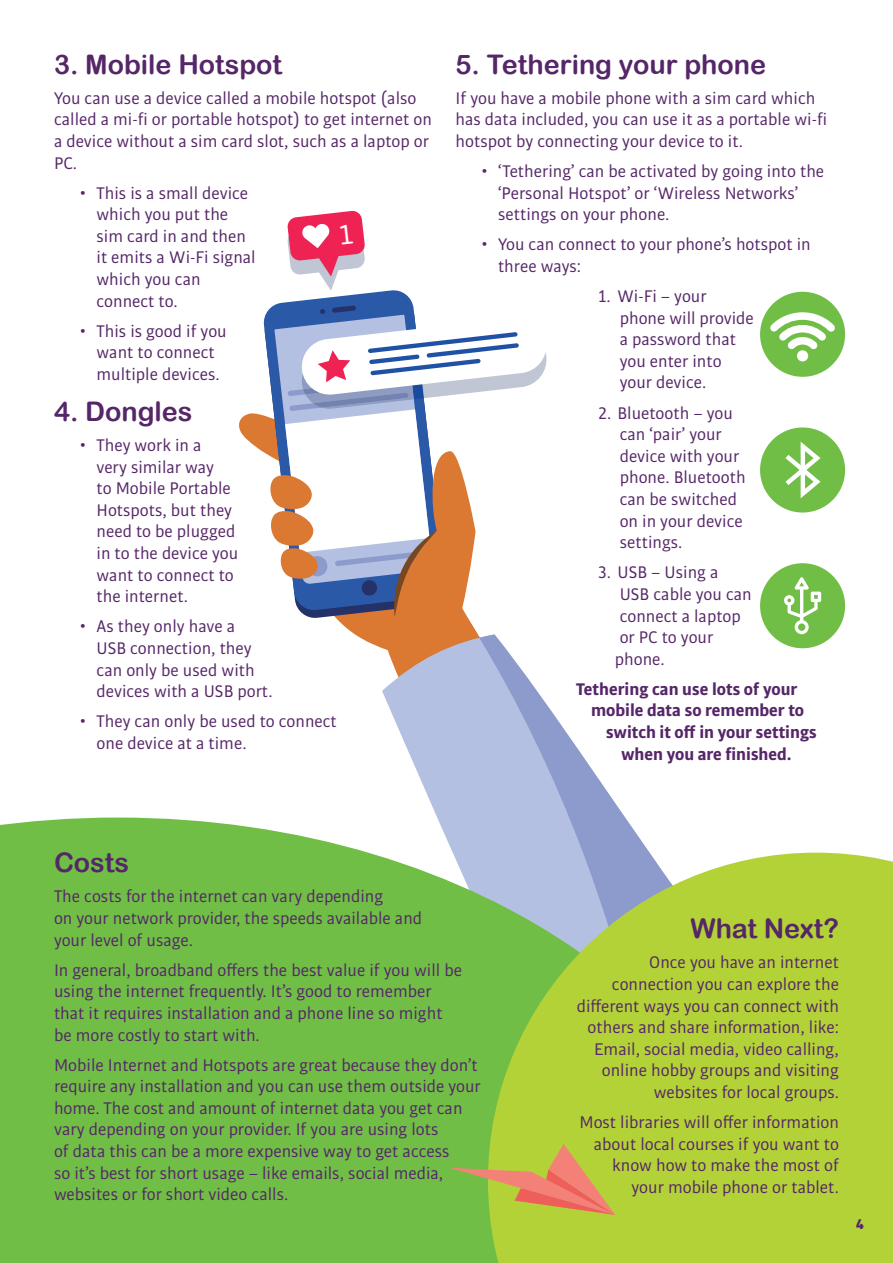
<style>
.page{position:relative;width:893px;height:1263px;background:#fff}
.page>*{position:absolute;margin:0;border:0;box-sizing:border-box;transform-origin:0 0}
.t1{font:27px "Arial Rounded MT Bold";color:#552668}
.t2{font:18px/21.6px "Bulo";color:#552668}
.t3{font:700 18px "Bulo";color:#552668}
.t4{font:900 15px "Bulo";color:#552668}
</style>
<div class="page">
<svg style="left:275px;top:290px;width:138px;height:15px;fill:#2a59a8"></svg>
<svg style="left:382px;top:650px;width:97px;height:167px;fill:#b4c0e1"></svg>
<svg style="left:479px;top:650px;width:146px;height:167px"></svg>
<svg style="left:239px;top:305px;width:308px;height:345px"></svg>
<svg style="left:0;top:817px;width:650px;height:446px;background:#77c052"></svg>
<svg style="left:488px;top:853px;width:405px;height:410px;background:#afcf47"></svg>
<svg style="left:449px;top:1144px;width:166px;height:71px;background:#b8af4d"></svg>
<div style="left:760px;top:427px;width:85px;height:85px;background:#70be46;border-radius:50%"></div>
<svg style="left:785px;top:442px;width:35px;height:56px"></svg>
<div style="left:760px;top:563px;width:85px;height:85px;background:#70be46;border-radius:50%"></div>
<svg style="left:784px;top:577px;width:37px;height:57px"></svg>
<div style="left:760px;top:292px;width:85px;height:85px;background:#70be46;border-radius:50%"></div>
<div style="left:797px;top:350px;width:11px;height:11px;background:#fff;border-radius:50%"></div>
<svg style="left:770px;top:312px;width:65px;height:37px"></svg>
<svg style="left:287px;top:210px;width:78px;height:81px"></svg>
<h1 class="t1" style="left:54px;top:48px;width:230px">3. Mobile Hotspot</h1>
<p class="t2" style="left:54px;top:87px;width:379px">You can use a device called a mobile hotspot (also called a mi-fi or portable hotspot) to get internet on a device without a sim card slot, such as a laptop or PC.</p>
<p class="t2" style="left:97px;top:182px;width:161px;text-indent:-17px">• This is a small device which you put the sim card in and then it emits a Wi-Fi signal which you can connect to.</p>
<p class="t2" style="left:80px;top:320px;width:149px;text-align:center">• This is good if you want to connect multiple devices.</p>
<h1 class="t1" style="left:54px;top:395px;width:140px">4. Dongles</h1>
<p class="t2" style="left:97px;top:434px;width:143px;text-indent:-17px">• They work in a<br>very similar way<br>to Mobile Portable<br>Hotspots, but they need to be plugged in to the device you want to connect to the internet.</p>
<p class="t2" style="left:97px;top:615px;width:178px;text-indent:-17px">• As they only have a<br>USB connection, they can only be used with devices with a USB port.</p>
<p class="t2" style="left:97px;top:710px;width:242px;text-indent:-17px">• They can only be used to connect one device at a time.</p>
<h1 class="t1" style="left:455px;top:48px;width:312px">5. Tethering your phone</h1>
<p class="t2" style="left:455px;top:87px;width:373px">If you have a mobile phone with a sim card which has data included, you can use it as a portable wi-fi hotspot by connecting your device to it.</p>
<p class="t2" style="left:498px;top:160px;width:328px;text-indent:-17px">• ‘Tethering’ can be activated by going into the ‘Personal Hotspot’ or ‘Wireless Networks’ settings on your phone.</p>
<p class="t2" style="left:498px;top:233px;width:314px;text-indent:-17px">• You can connect to your phone’s hotspot in three ways:</p>
<p class="t2" style="left:620px;top:285px;width:136px;text-indent:-21px">1. Wi-Fi – your phone will provide a password that you enter into your device.</p>
<p class="t2" style="left:620px;top:402px;width:127px;text-indent:-21px">2. Bluetooth – you can ‘pair’ your device with your phone. Bluetooth can be switched on in your device settings.</p>
<p class="t2" style="left:615px;top:561px;width:138px;text-indent:-16px">3. USB – Using a<br>USB cable you can connect a laptop or PC to your phone.</p>
<p class="t3" style="left:576px;top:677px;width:223px">Tethering can use lots of your</p>
<p class="t3" style="left:591px;top:699px;width:215px">mobile data so remember to</p>
<p class="t3" style="left:606px;top:720px;width:212px">switch it off in your settings</p>
<p class="t3" style="left:621px;top:742px;width:172px">when you are finished.</p>
<h1 class="t1" style="left:54px;top:847px;width:77px">Costs</h1>
<p class="t2" style="left:54px;top:885px;width:370px">The costs for the internet can vary depending<br>on your network provider, the speeds available and your level of usage.</p>
<p class="t2" style="left:54px;top:959px;width:409px">In general, broadband offers the best value if you will be using the internet frequently. It’s good to remember that it requires installation and a phone line so might be more costly to start with.</p>
<p class="t2" style="left:54px;top:1053px;width:428px">Mobile Internet and Hotspots are great because they don’t require any installation and you can use them outside your home. The cost and amount of internet data you get can vary depending on your provider. If you are using lots<br>of data this can be a more expensive way to get access<br>so it’s best for short usage – like emails, social media, websites or for short video calls.</p>
<h1 class="t1" style="left:690px;top:913px;width:150px">What Next?</h1>
<p class="t2" style="left:577px;top:951px;width:264px;text-align:right">Once you have an internet connection you can explore the different ways you can connect with others and share information, like:<br>Email, social media, video calling, online hobby groups and visiting websites for local groups.</p>
<p class="t2" style="left:579px;top:1111px;width:261px;text-align:right">Most libraries will offer information about local courses if you want to know how to make the most of your mobile phone or tablet.</p>
<p class="t4" style="left:856px;top:1214px;width:10px">4</p>
</div>
